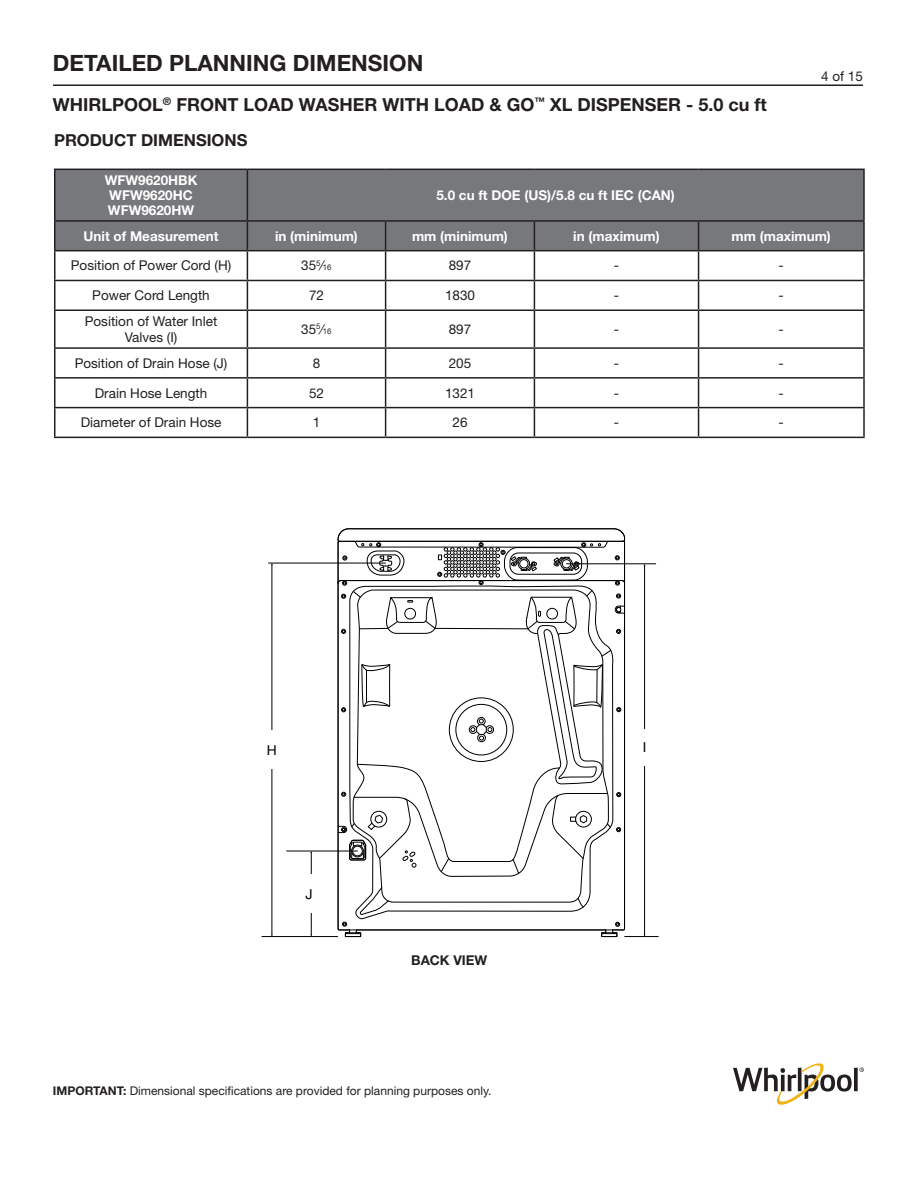
<style>
.page{position:relative;width:918px;height:1188px;background:#fff}
.page>*{position:absolute;margin:0;border:0;box-sizing:border-box;transform-origin:0 0}
.t1{font:700 22.5px "Helvetica Neue LT Std";color:#231f20}
.t2{font:700 18px "Helvetica Neue LT Std";color:#231f20}
.t3{font:700 16.5px "Helvetica Neue LT Std";color:#231f20}
.t4{font:13.8px "Helvetica Neue LT Std";color:#000}
.t5{font:13.5px "Helvetica Neue LT Std";color:#231f20}
._2_Body{font:700 13.5px/15px "Helvetica Neue LT Std";color:#fff}
.t6{font:700 13.5px "Helvetica Neue LT Std";color:#231f20}
.t7{font:12px "Helvetica Neue LT Std";color:#231f20}
.s1{font-size:7.8px}
.s2{font-weight:700}
</style>
<div class="page">
<hr style="left:53px;top:84px;width:810px;height:2px;background:#231f20">
<svg style="left:860px;top:1068px;width:4px;height:4px"></svg>
<svg style="left:854px;top:1068px;width:4px;height:23px"></svg>
<svg style="left:733px;top:1063px;width:119px;height:42px"></svg>
<div style="left:56px;top:170px;width:807px;height:80px;background:#76787b"></div>
<hr style="left:54px;top:169px;width:193px;height:1px;background:#231f20">
<hr style="left:54px;top:170px;width:2px;height:50px;background:#231f20">
<hr style="left:247px;top:169px;width:139px;height:1px;background:#231f20">
<hr style="left:386px;top:169px;width:148px;height:1px;background:#231f20">
<hr style="left:534px;top:169px;width:165px;height:1px;background:#231f20">
<hr style="left:699px;top:169px;width:166px;height:1px;background:#231f20">
<hr style="left:863px;top:170px;width:2px;height:50px;background:#231f20">
<hr style="left:54px;top:220px;width:193px;height:2px;background:#231f20">
<hr style="left:54px;top:222px;width:2px;height:28px;background:#231f20">
<hr style="left:247px;top:220px;width:139px;height:2px;background:#231f20">
<hr style="left:386px;top:220px;width:148px;height:2px;background:#231f20">
<hr style="left:534px;top:220px;width:165px;height:2px;background:#231f20">
<hr style="left:699px;top:220px;width:166px;height:2px;background:#231f20">
<hr style="left:863px;top:222px;width:2px;height:28px;background:#231f20">
<hr style="left:54px;top:250px;width:193px;height:1px;background:#231f20">
<hr style="left:247px;top:250px;width:139px;height:1px;background:#231f20">
<hr style="left:386px;top:250px;width:148px;height:1px;background:#231f20">
<hr style="left:534px;top:250px;width:165px;height:1px;background:#231f20">
<hr style="left:699px;top:250px;width:166px;height:1px;background:#231f20">
<hr style="left:54px;top:251px;width:2px;height:29px;background:#231f20">
<hr style="left:863px;top:251px;width:2px;height:29px;background:#231f20">
<hr style="left:54px;top:280px;width:193px;height:1px;background:#231f20">
<hr style="left:54px;top:281px;width:2px;height:28px;background:#231f20">
<hr style="left:247px;top:280px;width:139px;height:1px;background:#231f20">
<hr style="left:386px;top:280px;width:148px;height:1px;background:#231f20">
<hr style="left:534px;top:280px;width:165px;height:1px;background:#231f20">
<hr style="left:699px;top:280px;width:166px;height:1px;background:#231f20">
<hr style="left:863px;top:281px;width:2px;height:28px;background:#231f20">
<hr style="left:54px;top:309px;width:193px;height:2px;background:#231f20">
<hr style="left:54px;top:311px;width:2px;height:36px;background:#231f20">
<hr style="left:247px;top:309px;width:139px;height:2px;background:#231f20">
<hr style="left:386px;top:309px;width:148px;height:2px;background:#231f20">
<hr style="left:534px;top:309px;width:165px;height:2px;background:#231f20">
<hr style="left:699px;top:309px;width:166px;height:2px;background:#231f20">
<hr style="left:863px;top:311px;width:2px;height:36px;background:#231f20">
<hr style="left:54px;top:347px;width:193px;height:2px;background:#231f20">
<hr style="left:54px;top:349px;width:2px;height:28px;background:#231f20">
<hr style="left:247px;top:347px;width:139px;height:2px;background:#231f20">
<hr style="left:386px;top:347px;width:148px;height:2px;background:#231f20">
<hr style="left:534px;top:347px;width:165px;height:2px;background:#231f20">
<hr style="left:699px;top:347px;width:166px;height:2px;background:#231f20">
<hr style="left:863px;top:349px;width:2px;height:28px;background:#231f20">
<hr style="left:54px;top:377px;width:193px;height:2px;background:#231f20">
<hr style="left:54px;top:379px;width:2px;height:28px;background:#231f20">
<hr style="left:247px;top:377px;width:139px;height:2px;background:#231f20">
<hr style="left:386px;top:377px;width:148px;height:2px;background:#231f20">
<hr style="left:534px;top:377px;width:165px;height:2px;background:#231f20">
<hr style="left:699px;top:377px;width:166px;height:2px;background:#231f20">
<hr style="left:863px;top:379px;width:2px;height:28px;background:#231f20">
<hr style="left:54px;top:407px;width:193px;height:1px;background:#231f20">
<hr style="left:54px;top:408px;width:2px;height:29px;background:#231f20">
<hr style="left:247px;top:407px;width:139px;height:1px;background:#231f20">
<hr style="left:386px;top:407px;width:148px;height:1px;background:#231f20">
<hr style="left:534px;top:407px;width:165px;height:1px;background:#231f20">
<hr style="left:699px;top:407px;width:166px;height:1px;background:#231f20">
<hr style="left:863px;top:408px;width:2px;height:29px;background:#231f20">
<hr style="left:54px;top:437px;width:193px;height:1px;background:#231f20">
<hr style="left:247px;top:437px;width:139px;height:1px;background:#231f20">
<hr style="left:386px;top:437px;width:148px;height:1px;background:#231f20">
<hr style="left:534px;top:437px;width:165px;height:1px;background:#231f20">
<hr style="left:699px;top:437px;width:166px;height:1px;background:#231f20">
<hr style="left:698px;top:311px;width:1px;height:36px;background:#231f20">
<svg style="left:698px;top:349px;width:1px;height:88px"></svg>
<hr style="left:385px;top:311px;width:1px;height:36px;background:#231f20">
<svg style="left:385px;top:349px;width:1px;height:88px"></svg>
<hr style="left:534px;top:311px;width:1px;height:36px;background:#231f20">
<svg style="left:534px;top:349px;width:1px;height:88px"></svg>
<hr style="left:247px;top:170px;width:1px;height:50px;background:#231f20">
<svg style="left:247px;top:222px;width:1px;height:87px"></svg>
<hr style="left:247px;top:311px;width:1px;height:36px;background:#231f20">
<svg style="left:247px;top:349px;width:1px;height:88px"></svg>
<svg style="left:385px;top:222px;width:1px;height:87px"></svg>
<svg style="left:534px;top:222px;width:1px;height:87px"></svg>
<svg style="left:698px;top:222px;width:1px;height:87px"></svg>
<hr style="left:269px;top:563px;width:117px;height:1px;background:#000">
<hr style="left:262px;top:936px;width:76px;height:1px;background:#000">
<hr style="left:287px;top:851px;width:71px;height:1px;background:#000">
<hr style="left:272px;top:565px;width:1px;height:370px;background:#000">
<hr style="left:311px;top:853px;width:1px;height:82px;background:#000">
<div style="left:253px;top:730px;width:39px;height:39px;background:#fff"></div>
<div style="left:292px;top:874px;width:39px;height:39px;background:#fff"></div>
<hr style="left:567px;top:564px;width:89px;height:1px;background:#000">
<hr style="left:625px;top:936px;width:33px;height:1px;background:#000">
<hr style="left:644px;top:565px;width:1px;height:370px;background:#000">
<div style="left:626px;top:729px;width:37px;height:36px;background:#fff"></div>
<svg style="left:337px;top:528px;width:288px;height:409px"></svg>
<h1 class="t1" style="left:53px;top:49px;width:372px">DETAILED PLANNING DIMENSION</h1>
<h2 class="t2" style="left:53px;top:93px;width:715px">WHIRLPOOL<sup>®</sup> FRONT LOAD WASHER WITH LOAD &amp; GO<sup>™</sup> XL DISPENSER - 5.0 cu ft</h2>
<p class="t5" style="left:821px;top:68px;width:43px">4 of 15</p>
<p class="t3" style="left:54px;top:129px;width:195px">PRODUCT DIMENSIONS</p>
<p class="_2_Body" style="left:105px;top:172px;width:94px">WFW9620HBK</p>
<p class="_2_Body" style="left:108px;top:187px;width:88px">WFW9620HC<br>WFW9620HW</p>
<p class="_2_Body" style="left:436px;top:187px;width:240px">5.0 cu ft DOE (US)/5.8 cu ft IEC (CAN)</p>
<p class="_2_Body" style="left:84px;top:228px;width:136px">Unit of Measurement</p>
<p class="_2_Body" style="left:275px;top:228px;width:84px">in (minimum)</p>
<p class="_2_Body" style="left:412px;top:228px;width:97px">mm (minimum)</p>
<p class="_2_Body" style="left:573px;top:228px;width:88px">in (maximum)</p>
<p class="_2_Body" style="left:732px;top:228px;width:101px">mm (maximum)</p>
<p class="t5" style="left:71px;top:258px;width:162px">Position of Power Cord (H)</p>
<p class="t5" style="left:301px;top:258px;width:32px">35<sup>5</sup>∕<span class="s1">16</span></p>
<p class="t5" style="left:449px;top:258px;width:24px">897</p>
<p class="t5" style="left:614px;top:258px;width:7px">-</p>
<p class="t5" style="left:779px;top:258px;width:7px">-</p>
<p class="t5" style="left:92px;top:287px;width:119px">Power Cord Length</p>
<p class="t5" style="left:309px;top:287px;width:17px">72</p>
<p class="t5" style="left:445px;top:287px;width:32px">1830</p>
<p class="t5" style="left:614px;top:287px;width:7px">-</p>
<p class="t5" style="left:779px;top:287px;width:7px">-</p>
<p class="t5" style="left:85px;top:313px;width:134px">Position of Water Inlet</p>
<p class="t5" style="left:125px;top:329px;width:54px">Valves (I)</p>
<p class="t5" style="left:301px;top:321px;width:32px">35<sup>5</sup>∕<span class="s1">16</span></p>
<p class="t5" style="left:449px;top:321px;width:24px">897</p>
<p class="t5" style="left:614px;top:321px;width:7px">-</p>
<p class="t5" style="left:779px;top:321px;width:7px">-</p>
<p class="t5" style="left:75px;top:355px;width:154px">Position of Drain Hose (J)</p>
<p class="t5" style="left:313px;top:355px;width:9px">8</p>
<p class="t5" style="left:449px;top:355px;width:24px">205</p>
<p class="t5" style="left:614px;top:355px;width:7px">-</p>
<p class="t5" style="left:779px;top:355px;width:7px">-</p>
<p class="t5" style="left:95px;top:385px;width:114px">Drain Hose Length</p>
<p class="t5" style="left:309px;top:385px;width:17px">52</p>
<p class="t5" style="left:445px;top:385px;width:32px">1321</p>
<p class="t5" style="left:614px;top:385px;width:7px">-</p>
<p class="t5" style="left:779px;top:385px;width:7px">-</p>
<p class="t5" style="left:81px;top:414px;width:142px">Diameter of Drain Hose</p>
<p class="t5" style="left:313px;top:414px;width:9px">1</p>
<p class="t5" style="left:453px;top:414px;width:17px">26</p>
<p class="t5" style="left:614px;top:414px;width:7px">-</p>
<p class="t5" style="left:779px;top:414px;width:7px">-</p>
<p class="t4" style="left:267px;top:742px;width:11px">H</p>
<p class="t4" style="left:643px;top:739px;width:5px">I</p>
<p class="t4" style="left:306px;top:886px;width:9px">J</p>
<p class="t6" style="left:411px;top:952px;width:78px">BACK VIEW</p>
<p class="t7" style="left:53px;top:1083px;width:440px"><span class="s2">IMPORTANT:</span> Dimensional specifications are provided for planning purposes only.</p>
</div>
